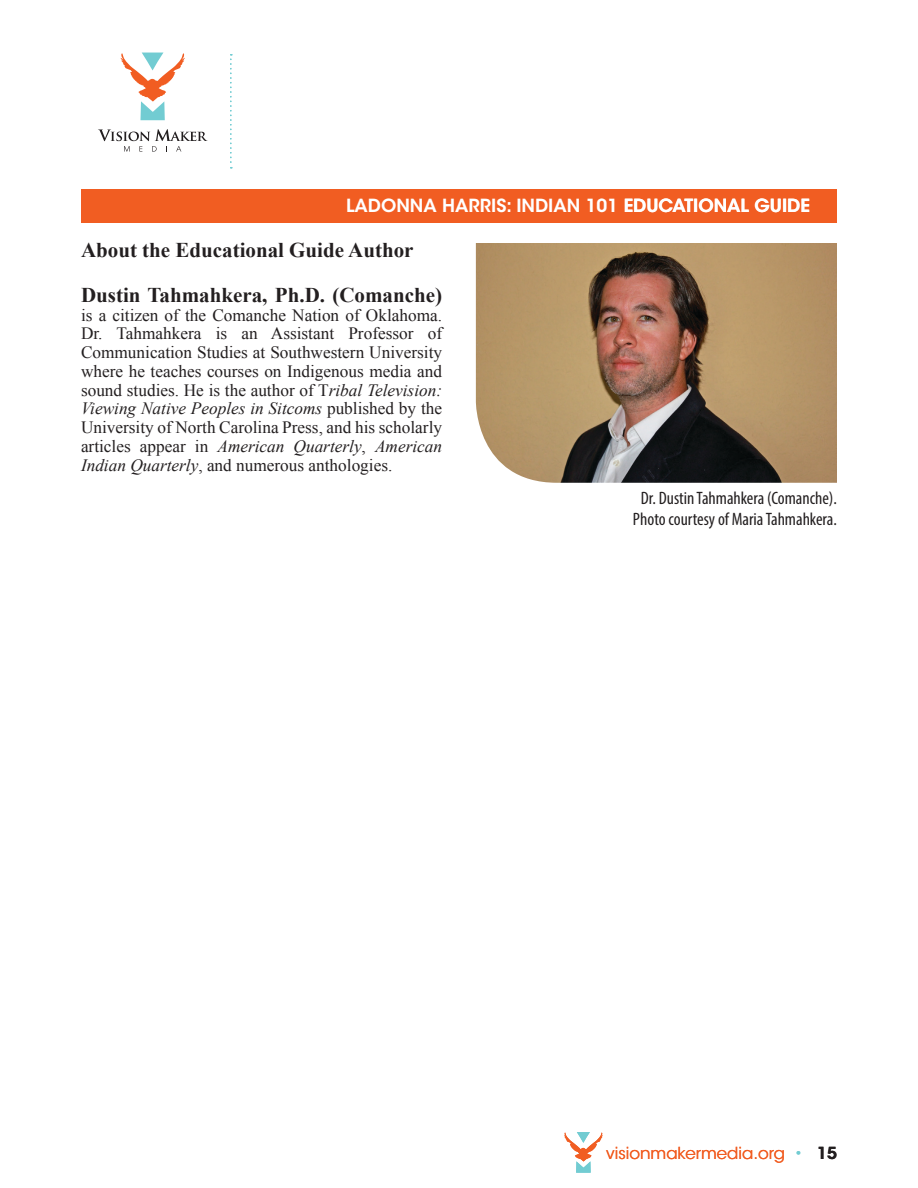
<style>
.page{position:relative;width:918px;height:1188px;background:#fff}
.page>*{position:absolute;margin:0;border:0;box-sizing:border-box;transform-origin:0 0}
.t1{font:700 21px "Times New Roman";color:#231f20}
.t2{font:condensed 18px "Myriad Pro";color:#231f20}
.t3{font:600 18px "ITC Avant Garde Std";color:#fff}
.t4{font:17.25px/18.8px "Times New Roman";color:#231f20;text-align:justify}
.t5{font:16.5px "ITC Avant Garde Std";color:#f15d22}
.s1{font-style:italic}
.s2{color:#72ccd2}
.s3{font-weight:600;color:#231f20}
</style>
<div class="page">
<svg style="left:98px;top:129px;width:110px;height:23px"></svg>
<svg style="left:120px;top:52px;width:65px;height:68px"></svg>
<div style="left:81px;top:189px;width:756px;height:33px;background:#f15d22"></div>
<svg style="left:230px;top:54px;width:2px;height:114px"></svg>
<svg style="left:564px;top:1132px;width:39px;height:41px"></svg>
<img style="left:476px;top:243px;width:361px;height:240px">
<p class="t3" style="left:346px;top:194px;width:465px">LADONNA HARRIS: INDIAN 101 EDUCATIONAL GUIDE</p>
<p class="t1" style="left:81px;top:236px;width:334px">About the Educational Guide Author</p>
<p class="t1" style="left:81px;top:280px;width:363px">Dustin Tahmahkera, Ph.D. (Comanche)</p>
<p class="t4" style="left:81px;top:305px;width:363px">is a citizen of the Comanche Nation of Oklahoma.<br>Dr. Tahmahkera is an Assistant Professor of Communication Studies at Southwestern University where he teaches courses on Indigenous media and sound studies. He is the author of T<span class="s1">ribal Television:<br>Viewing Native Peoples in Sitcoms</span> published by the University of North Carolina Press, and his scholarly articles appear in <span class="s1">American Quarterly</span>, <span class="s1">American Indian Quarterly</span>, and numerous anthologies.</p>
<p class="t2" style="left:641px;top:487px;width:198px">Dr. Dustin Tahmahkera (Comanche).</p>
<p class="t2" style="left:633px;top:509px;width:206px">Photo courtesy of Maria Tahmahkera.</p>
<p class="t5" style="left:606px;top:1143px;width:232px">visionmakermedia.org <span class="s2">•</span> <span class="s3">15</span></p>
</div>
